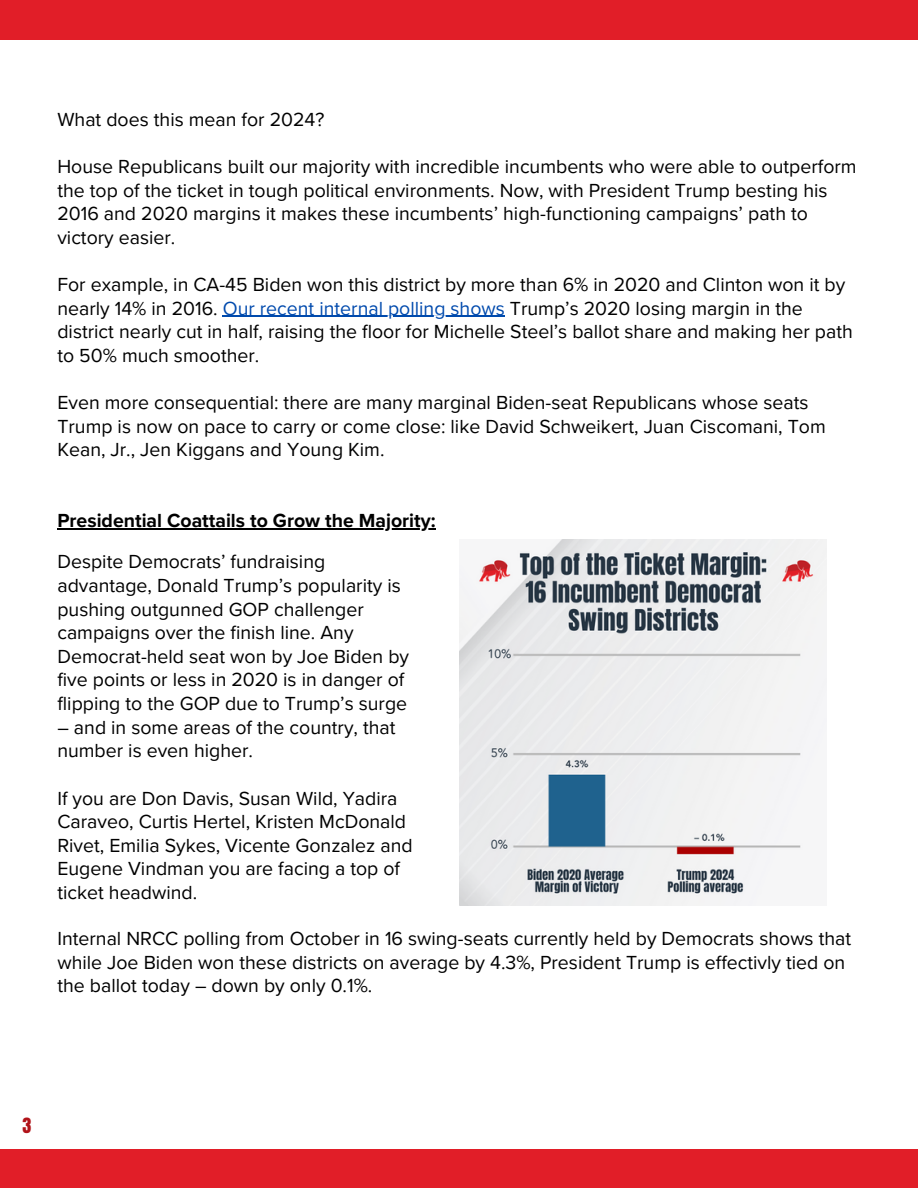
<style>
.page{position:relative;width:918px;height:1188px;background:#fff}
.page>*{position:absolute;margin:0;border:0;box-sizing:border-box;transform-origin:0 0}
.t1{font:19.5px/23.7px "Proxima Nova";color:#000}
.t2{font:700 19.5px "Proxima Nova";color:#000}
.t3{font:18px "Anton";color:#b11319}
.s1{color:#004aad}
</style>
<div class="page">
<div style="left:0;top:1150px;width:918px;height:38px;background:#e11e28"></div>
<div style="left:0;top:0;width:918px;height:39px;background:#e11e28"></div>
<img style="left:460px;top:540px;width:367px;height:365px">
<hr style="left:223px;top:316px;width:282px;height:1px;background:#004aad">
<hr style="left:57px;top:528px;width:379px;height:2px;background:#000">
<p class="t1" style="left:57px;top:108px;width:269px">What does this mean for 2024?</p>
<p class="t1" style="left:57px;top:155px;width:801px">House Republicans built our majority with incredible incumbents who were able to outperform the top of the ticket in tough political environments. Now, with President Trump besting his 2016 and 2020 margins it makes these incumbents’ high-functioning campaigns’ path to victory easier.</p>
<p class="t1" style="left:57px;top:273px;width:789px">For example, in CA-45 Biden won this district by more than 6% in 2020 and Clinton won it by nearly 14% in 2016. <span class="s1">Our recent internal polling shows</span> Trump’s 2020 losing margin in the</p>
<p class="t1" style="left:57px;top:320px;width:797px">district nearly cut in half, raising the floor for Michelle Steel’s ballot share and making her path to 50% much smoother.</p>
<p class="t1" style="left:57px;top:391px;width:770px">Even more consequential: there are many marginal Biden-seat Republicans whose seats<br>Trump is now on pace to carry or come close: like David Schweikert, Juan Ciscomani, Tom</p>
<h1 class="t1" style="left:57px;top:439px;width:329px">Kean, Jr., Jen Kiggans and Young Kim.</h1>
<p class="t2" style="left:57px;top:509px;width:380px">Presidential Coattails to Grow the Majority:</p>
<p class="t1" style="left:57px;top:550px;width:353px">Despite Democrats’ fundraising advantage, Donald Trump’s popularity is pushing outgunned GOP challenger campaigns over the finish line. Any Democrat-held seat won by Joe Biden by five points or less in 2020 is in danger of flipping to the GOP due to Trump’s surge</p>
<p class="t1" style="left:57px;top:716px;width:340px">– and in some areas of the country, that number is even higher.</p>
<p class="t1" style="left:57px;top:787px;width:357px">If you are Don Davis, Susan Wild, Yadira Caraveo, Curtis Hertel, Kristen McDonald Rivet, Emilia Sykes, Vicente Gonzalez and Eugene Vindman you are facing a top of ticket headwind.</p>
<p class="t1" style="left:57px;top:927px;width:795px">Internal NRCC polling from October in 16 swing-seats currently held by Democrats shows that while Joe Biden won these districts on average by 4.3%, President Trump is effectivly tied on the ballot today – down by only 0.1%.</p>
<p class="t3" style="left:23px;top:1113px;width:10px">3</p>
</div>
